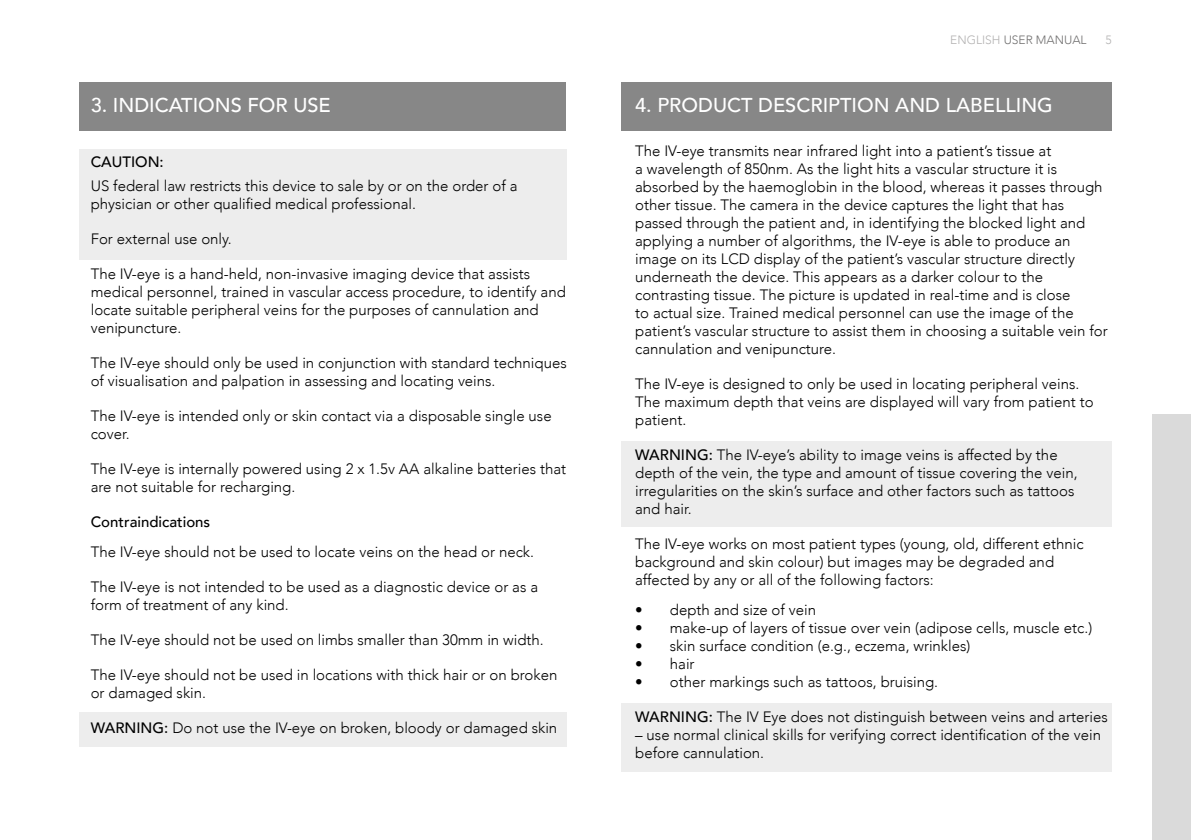
<style>
.page{position:relative;width:1191px;height:840px;background:#fff}
.page>*{position:absolute;margin:0;border:0;box-sizing:border-box;transform-origin:0 0}
.t1{font:500 20px "Avenir";color:#fff}
.t2{font:300 15px/18px "Avenir";color:#000}
.t3{font:500 15px "Avenir";color:#000}
.t4{font:300 12px "Avenir";color:#706f6f}
.t5{font:300 12px "Avenir";color:#b3b2b2}
.s1{font-weight:500}
.s2{color:#b3b2b2}
</style>
<div class="page">
<div style="left:621px;top:703px;width:490px;height:68px;background:#ededed"></div>
<div style="left:621px;top:441px;width:490px;height:85px;background:#ededed"></div>
<div style="left:621px;top:82px;width:490px;height:48px;background:#878787"></div>
<div style="left:79px;top:711px;width:488px;height:35px;background:#ededed"></div>
<div style="left:79px;top:149px;width:488px;height:110px;background:#ededed"></div>
<div style="left:79px;top:82px;width:487px;height:48px;background:#878787"></div>
<div style="left:1152px;top:414px;width:39px;height:425px;background:#dadada"></div>
<h1 class="t1" style="left:91px;top:88px;width:242px">3. INDICATIONS FOR USE</h1>
<p class="t3" style="left:91px;top:149px;width:75px">CAUTION:</p>
<p class="t2" style="left:91px;top:177px;width:428px">US federal law restricts this device to sale by or on the order of a physician or other qualified medical professional.</p>
<p class="t2" style="left:91px;top:230px;width:142px">For external use only.</p>
<p class="t2" style="left:91px;top:265px;width:476px">The IV-eye is a hand-held, non-invasive imaging device that assists medical personnel, trained in vascular access procedure, to identify and locate suitable peripheral veins for the purposes of cannulation and venipuncture.</p>
<p class="t2" style="left:91px;top:354px;width:477px">The IV-eye should only be used in conjunction with standard techniques of visualisation and palpation in assessing and locating veins.</p>
<p class="t2" style="left:91px;top:407px;width:462px">The IV-eye is intended only or skin contact via a disposable single use cover.</p>
<p class="t2" style="left:91px;top:460px;width:477px">The IV-eye is internally powered using 2 x 1.5v AA alkaline batteries that are not suitable for recharging.</p>
<p class="t3" style="left:91px;top:509px;width:121px">Contraindications</p>
<p class="t2" style="left:91px;top:542px;width:445px">The IV-eye should not be used to locate veins on the head or neck.</p>
<p class="t2" style="left:91px;top:577px;width:449px">The IV-eye is not intended to be used as a diagnostic device or as a form of treatment of any kind.</p>
<p class="t2" style="left:91px;top:630px;width:454px">The IV-eye should not be used on limbs smaller than 30mm in width.</p>
<p class="t2" style="left:91px;top:665px;width:468px">The IV-eye should not be used in locations with thick hair or on broken or damaged skin.</p>
<p class="t2" style="left:91px;top:718px;width:468px"><span class="s1">WARNING:</span> Do not use the IV-eye on broken, bloody or damaged skin</p>
<p class="t4" style="left:950px;top:33px;width:138px"><span class="s2">ENGLISH</span> USER MANUAL</p>
<p class="t5" style="left:1105px;top:33px;width:8px">5</p>
<h1 class="t1" style="left:635px;top:88px;width:419px">4. PRODUCT DESCRIPTION AND LABELLING</h1>
<p class="t2" style="left:635px;top:142px;width:474px">The IV-eye transmits near infrared light into a patient’s tissue at<br>a wavelength of 850nm. As the light hits a vascular structure it is absorbed by the haemoglobin in the blood, whereas it passes through other tissue. The camera in the device captures the light that has passed through the patient and, in identifying the blocked light and applying a number of algorithms, the IV-eye is able to produce an image on its LCD display of the patient’s vascular structure directly underneath the device. This appears as a darker colour to the contrasting tissue. The picture is updated in real-time and is close<br>to actual size. Trained medical personnel can use the image of the patient’s vascular structure to assist them in choosing a suitable vein for cannulation and venipuncture.</p>
<p class="t2" style="left:635px;top:375px;width:460px">The IV-eye is designed to only be used in locating peripheral veins.<br>The maximum depth that veins are displayed will vary from patient to patient.</p>
<p class="t2" style="left:635px;top:446px;width:444px"><span class="s1">WARNING:</span> The IV-eye’s ability to image veins is affected by the depth of the vein, the type and amount of tissue covering the vein, irregularities on the skin’s surface and other factors such as tattoos and hair.</p>
<p class="t2" style="left:635px;top:535px;width:450px">The IV-eye works on most patient types (young, old, different ethnic background and skin colour) but images may be degraded and affected by any or all of the following factors:</p>
<p class="t2" style="left:635px;top:600px;width:182px">• depth and size of vein</p>
<p class="t2" style="left:635px;top:618px;width:458px">• make-up of layers of tissue over vein (adipose cells, muscle etc.)</p>
<p class="t2" style="left:635px;top:636px;width:337px">• skin surface condition (e.g., eczema, wrinkles)</p>
<p class="t2" style="left:635px;top:654px;width:61px">• hair</p>
<p class="t2" style="left:635px;top:672px;width:304px">• other markings such as tattoos, bruising.</p>
<p class="t2" style="left:635px;top:707px;width:474px"><span class="s1">WARNING:</span> The IV Eye does not distinguish between veins and arteries</p>
<p class="t2" style="left:635px;top:725px;width:467px">– use normal clinical skills for verifying correct identification of the vein before cannulation.</p>
</div>
